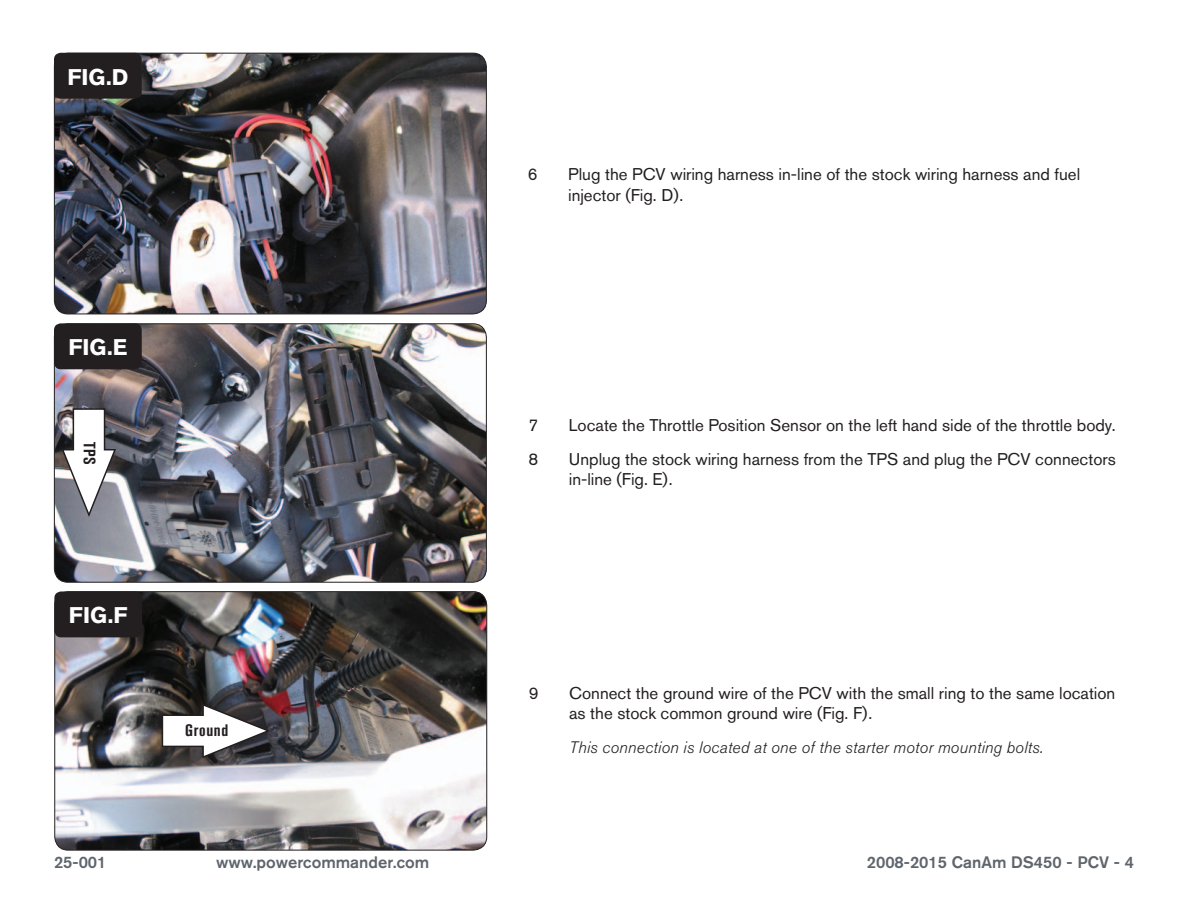
<style>
.page{position:relative;width:1188px;height:918px;background:#fff}
.page>*{position:absolute;margin:0;border:0;box-sizing:border-box;transform-origin:0 0}
.t1{font:700 22.5px "Akzidenz Grotesk BQ";color:#fff}
.Bodycopy{font:16.8px/20.2px "Akzidenz Grotesk BQ";color:#231f20}
.Bodycopy-2{font:italic 300 16.5px "Akzidenz Grotesk BQ";letter-spacing:.01em;color:#231f20}
.t2{font:500 16.5px "Akzidenz Grotesk BQ";color:#5e656c}
.Callouts{font:700 condensed 16.5px "Akzidenz Grotesk BQ";letter-spacing:.04em;color:#231f20}
</style>
<div class="page">
<img style="left:54px;top:53px;width:432px;height:261px">
<div style="left:54px;top:53px;width:433px;height:261px;border:1px solid #231f20;border-radius:14px"></div>
<div style="left:54px;top:53px;width:88px;height:46px;background:#231f20;border-radius:7px"></div>
<img style="left:54px;top:324px;width:431px;height:257px">
<div style="left:54px;top:323px;width:433px;height:260px;border:1px solid #231f20;border-radius:14px"></div>
<div style="left:54px;top:323px;width:88px;height:46px;background:#231f20;border-radius:7px"></div>
<img style="left:55px;top:592px;width:432px;height:258px">
<div style="left:54px;top:591px;width:433px;height:259px;border:1px solid #231f20;border-radius:14px"></div>
<div style="left:54px;top:591px;width:88px;height:46px;background:#231f20;border-radius:7px"></div>
<svg style="left:61px;top:408px;width:56px;height:111px"></svg>
<svg style="left:161px;top:703px;width:111px;height:56px"></svg>
<p class="t1" style="left:67px;top:64px;width:62px">FIG.D</p>
<p class="t1" style="left:68px;top:335px;width:61px">FIG.E</p>
<p class="Callouts" style="left:99px;top:442px;width:24px;rotate:90deg">TPS</p>
<p class="t1" style="left:69px;top:603px;width:60px">FIG.F</p>
<p class="Callouts" style="left:185px;top:721px;width:45px">Ground</p>
<p class="Bodycopy" style="left:528px;top:164px;width:11px">6</p>
<p class="Bodycopy" style="left:568px;top:164px;width:514px">Plug the PCV wiring harness in-line of the stock wiring harness and fuel injector (Fig. D).</p>
<p class="Bodycopy" style="left:528px;top:415px;width:11px">7</p>
<p class="Bodycopy" style="left:569px;top:415px;width:548px">Locate the Throttle Position Sensor on the left hand side of the throttle body.</p>
<p class="Bodycopy" style="left:528px;top:449px;width:11px">8</p>
<p class="Bodycopy" style="left:569px;top:449px;width:549px">Unplug the stock wiring harness from the TPS and plug the PCV connectors in-line (Fig. E).</p>
<p class="Bodycopy" style="left:529px;top:683px;width:11px">9</p>
<p class="Bodycopy" style="left:569px;top:683px;width:548px">Connect the ground wire of the PCV with the small ring to the same location as the stock common ground wire (Fig. F).</p>
<p class="Bodycopy-2" style="left:569px;top:738px;width:476px">This connection is located at one of the starter motor mounting bolts.</p>
<p class="t2" style="left:54px;top:852px;width:54px">25-001</p>
<p class="t2" style="left:216px;top:852px;width:215px">www.powercommander.com</p>
<p class="t2" style="left:867px;top:852px;width:269px">2008-2015 CanAm DS450 - PCV - 4</p>
</div>
